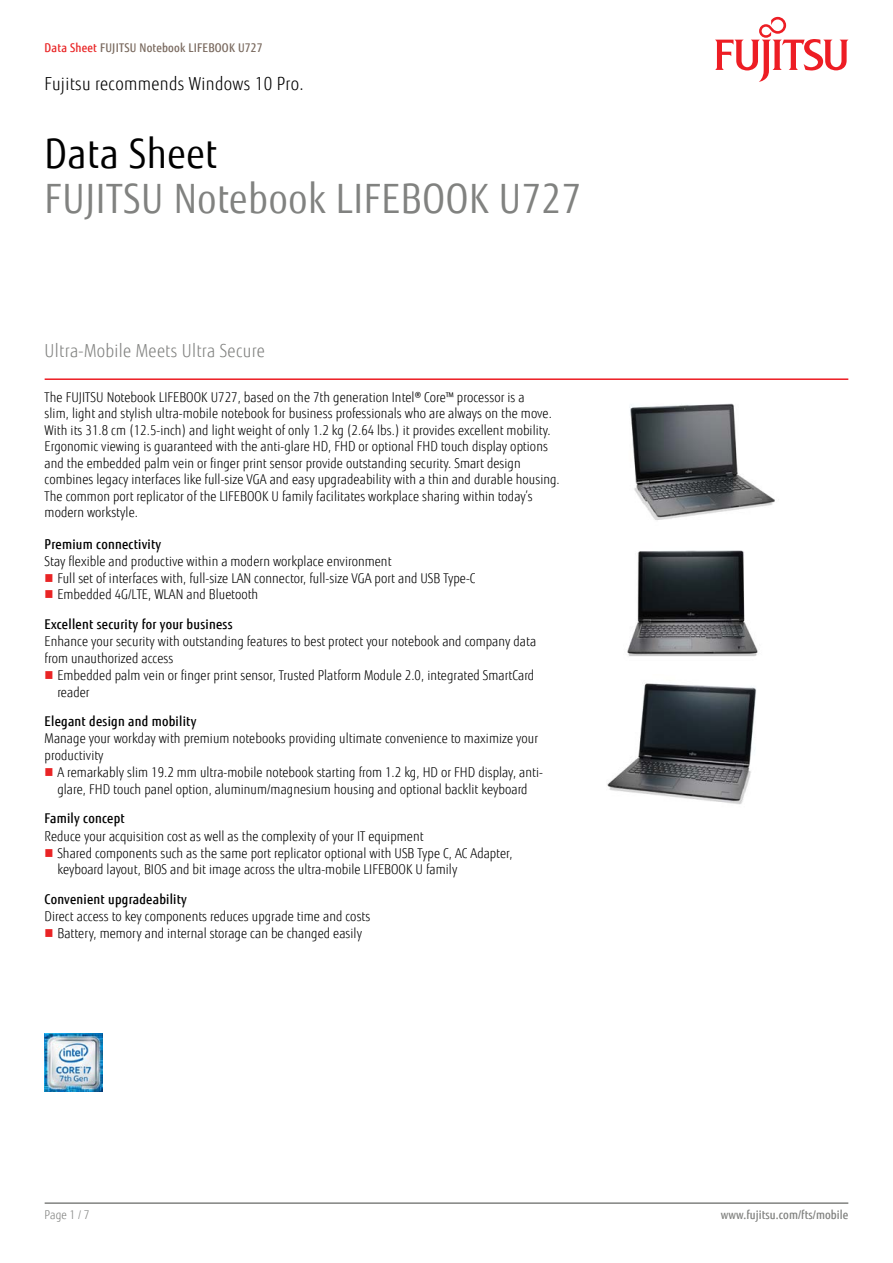
<style>
.page{position:relative;width:893px;height:1263px;background:#fff}
.page>*{position:absolute;margin:0;border:0;box-sizing:border-box;transform-origin:0 0}
.t1{font:40.5px "Fujitsu Sans";letter-spacing:.02em;color:#818280;scale:.9 1}
.t2{font:40.5px "Fujitsu Sans";letter-spacing:.02em;color:#000;scale:.9 1}
.t3{font:300 18px "Fujitsu Sans";letter-spacing:.02em;color:#000;scale:.9 1}
.t4{font:300 18px "Fujitsu Sans";letter-spacing:.02em;color:#818280;scale:.9 1}
.t5{font:300 13.5px/16.5px "Fujitsu Sans";letter-spacing:.005em;color:#000;scale:.9 1}
.t6{font:500 13.5px "Fujitsu Sans";letter-spacing:.02em;color:#000;scale:.9 1}
.t7{font:500 12px "Fujitsu Sans";letter-spacing:.02em;color:#79695e;scale:.9 1}
.t8{font:500 12px "Fujitsu Sans";letter-spacing:.005em;color:#818280;scale:.9 1}
.t9{font:300 12px "Fujitsu Sans";color:#818280;scale:.9 1}
.s1{color:#e92425}
</style>
<div class="page">
<hr style="left:45px;top:1202px;width:803px;height:2px;background:#818280">
<hr style="left:45px;top:378px;width:803px;height:2px;background:#ed1d24">
<svg style="left:715px;top:17px;width:133px;height:65px"></svg>
<img style="left:630px;top:403px;width:145px;height:117px">
<img style="left:627px;top:550px;width:131px;height:106px">
<img style="left:607px;top:683px;width:150px;height:121px">
<img style="left:45px;top:1034px;width:57px;height:57px">
<p class="t7" style="left:45px;top:40px;width:243px"><span class="s1">Data Sheet</span> FUJITSU Notebook LIFEBOOK U727</p>
<h2 class="t3" style="left:45px;top:73px;width:289px">Fujitsu recommends Windows 10 Pro.</h2>
<h1 class="t2" style="left:45px;top:130px;width:193px">Data Sheet</h1>
<h1 class="t1" style="left:45px;top:175px;width:597px">FUJITSU Notebook LIFEBOOK U727</h1>
<h2 class="t4" style="left:45px;top:340px;width:246px">Ultra-Mobile Meets Ultra Secure</h2>
<p class="t5" style="left:45px;top:389px;width:574px">The FUJITSU Notebook LIFEBOOK U727, based on the 7th generation Intel® Core™ processor is a<br>slim, light and stylish ultra-mobile notebook for business professionals who are always on the move.<br>With its 31.8 cm (12.5-inch) and light weight of only 1.2 kg (2.64 lbs.) it provides excellent mobility.<br>Ergonomic viewing is guaranteed with the anti-glare HD, FHD or optional FHD touch display options and the embedded palm vein or finger print sensor provide outstanding security. Smart design combines legacy interfaces like full-size VGA and easy upgradeability with a thin and durable housing.<br>The common port replicator of the LIFEBOOK U family facilitates workplace sharing within today’s modern workstyle.</p>
<p class="t6" style="left:45px;top:535px;width:131px">Premium connectivity</p>
<p class="t5" style="left:57px;top:553px;width:466px;text-indent:-13px">Stay flexible and productive within a modern workplace environment<br>Full set of interfaces with, full-size LAN connector, full-size VGA port and USB Type-C<br>Embedded 4G/LTE, WLAN and Bluetooth</p>
<p class="t6" style="left:45px;top:616px;width:210px">Excellent security for your business</p>
<p class="t5" style="left:45px;top:633px;width:548px">Enhance your security with outstanding features to best protect your notebook and company data from unauthorized access</p>
<p class="t5" style="left:57px;top:667px;width:531px">Embedded palm vein or finger print sensor, Trusted Platform Module 2.0, integrated SmartCard reader</p>
<p class="t6" style="left:45px;top:713px;width:170px">Elegant design and mobility</p>
<p class="t5" style="left:45px;top:731px;width:550px">Manage your workday with premium notebooks providing ultimate convenience to maximize your productivity</p>
<p class="t5" style="left:57px;top:764px;width:541px">A remarkably slim 19.2 mm ultra-mobile notebook starting from 1.2 kg, HD or FHD display, anti&shy;glare, FHD touch panel option, aluminum/magnesium housing and optional backlit keyboard</p>
<p class="t6" style="left:45px;top:810px;width:90px">Family concept</p>
<p class="t5" style="left:57px;top:827px;width:507px;text-indent:-13px">Reduce your acquisition cost as well as the complexity of your IT equipment<br>Shared components such as the same port replicator optional with USB Type C, AC Adapter, keyboard layout, BIOS and bit image across the ultra-mobile LIFEBOOK U family</p>
<p class="t6" style="left:45px;top:891px;width:160px">Convenient upgradeability</p>
<p class="t5" style="left:45px;top:908px;width:363px;line-height:17.1px;text-align:center">Direct access to key components reduces upgrade time and costs<br>Battery, memory and internal storage can be changed easily</p>
<p class="t9" style="left:45px;top:1208px;width:51px">Page 1 / 7</p>
<p class="t8" style="left:721px;top:1208px;width:143px">www.fujitsu.com/fts/mobile</p>
</div>
